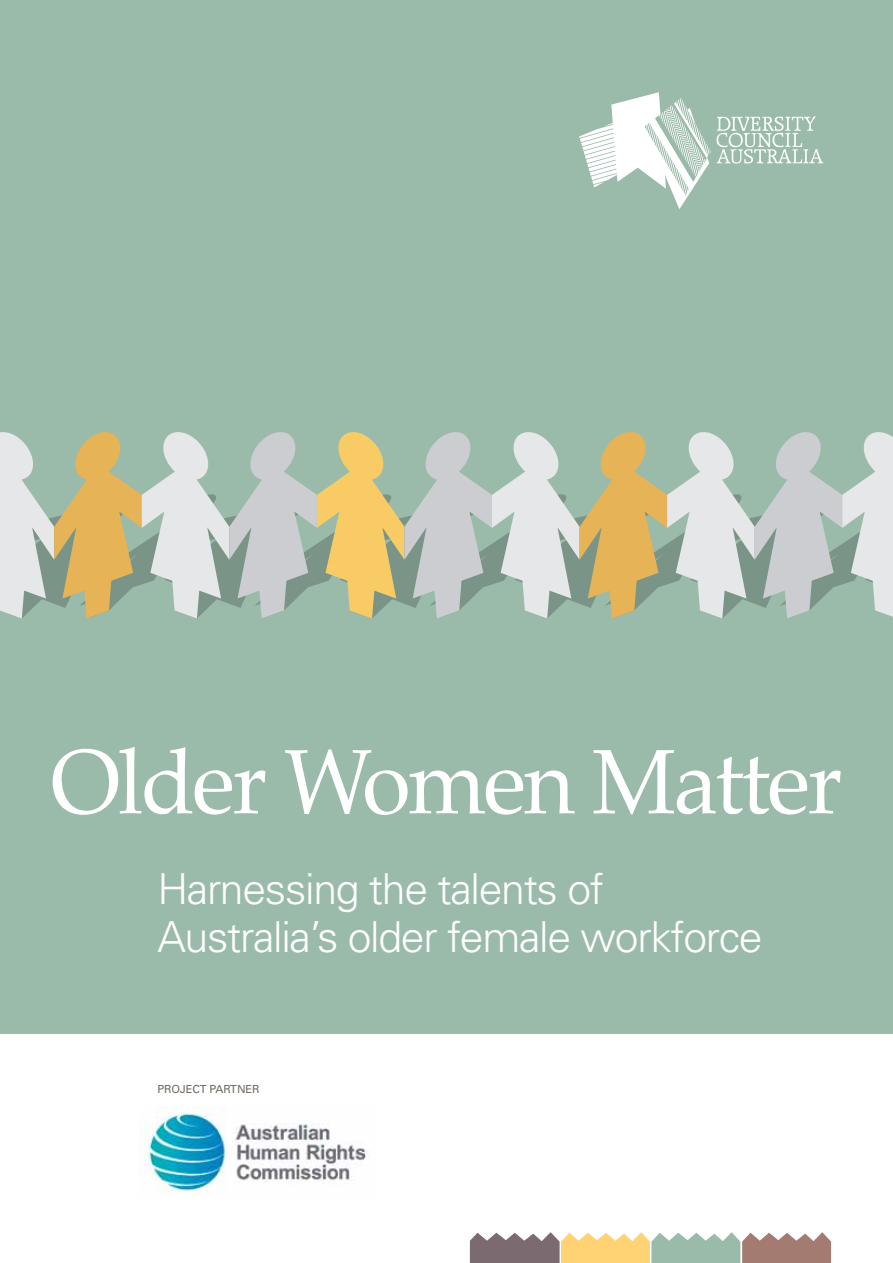
<style>
.page{position:relative;width:893px;height:1263px;background:#fff}
.page>*{position:absolute;margin:0;border:0;box-sizing:border-box;transform-origin:0 0}
.t1{font:91.5px "Palatino";letter-spacing:-.03em;color:#fff}
.t2{font:300 42.75px/47.4px "Univers";letter-spacing:-.03em;color:#fff}
.t3{font:11.1px "Univers";letter-spacing:-.01em;color:#706a62}
</style>
<div class="page">
<div style="left:0;top:0;width:893px;height:1033px;background:#9bbbaa"></div>
<svg style="left:0;top:432px;width:893px;height:186px"></svg>
<svg style="left:579px;top:92px;width:244px;height:117px"></svg>
<img style="left:142px;top:1107px;width:226px;height:86px">
<svg style="left:470px;top:1232px;width:361px;height:31px;background:#bbac94"></svg>
<h1 class="t1" style="left:51px;top:706px;width:793px">Older Women Matter</h1>
<p class="t2" style="left:157px;top:864px;width:607px">Harnessing the talents of<br>Australia’s older female workforce</p>
<p class="t3" style="left:157px;top:1082px;width:104px">PROJECT PARTNER</p>
</div>
